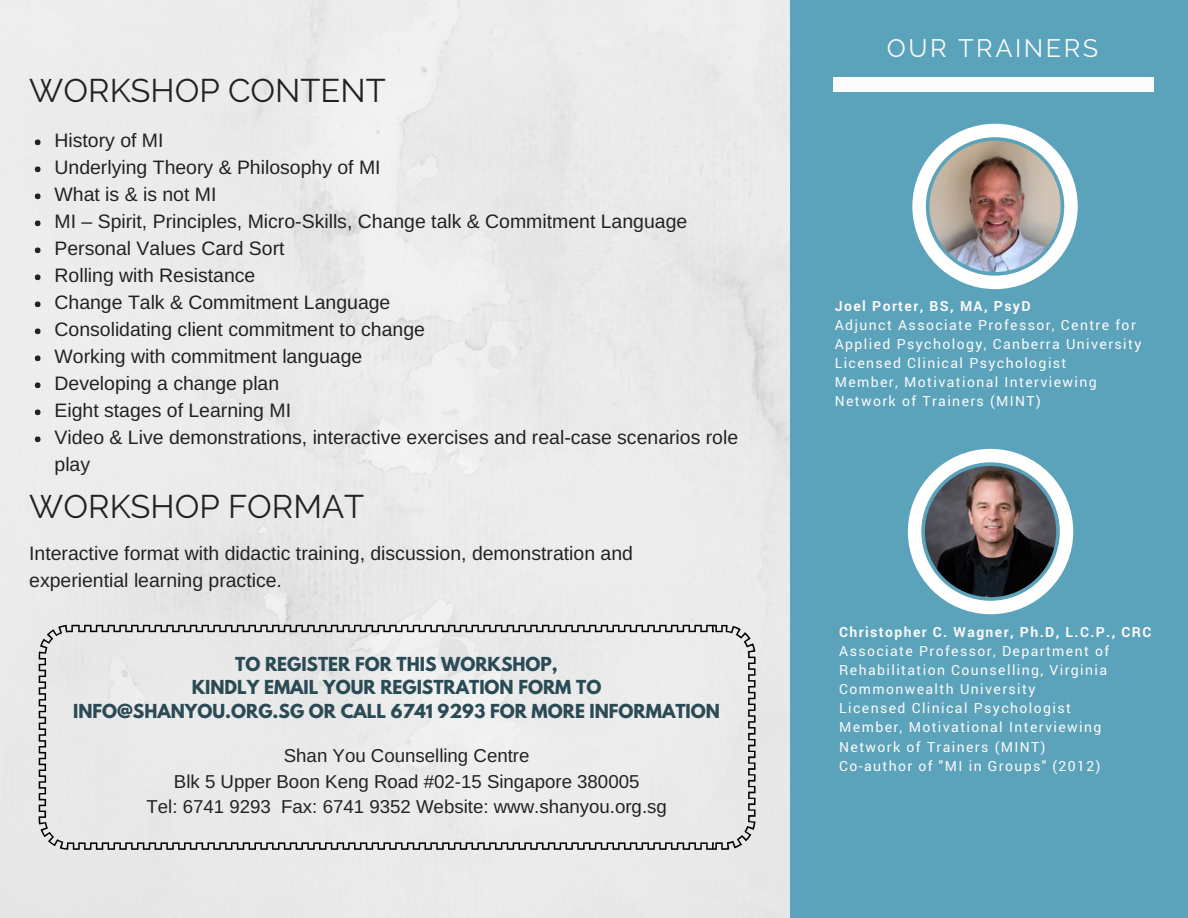
<style>
.page{position:relative;width:1188px;height:918px;background:#fff}
.page>*{position:absolute;margin:0;border:0;box-sizing:border-box;transform-origin:0 0}
.t1{font:32.7px "Raleway";color:#222}
.t2{font:25.2px "Raleway";letter-spacing:.1em;color:#fbfbfb}
.t3{font:19.5px/27px "Arimo";color:#222}
.t4{font:18.75px/25.8px "Arimo";color:#222;text-align:center}
.t5{font:700 17.1px/23.7px "League Spartan";color:#2a4b55;text-align:center}
.t6{font:13.95px/19.2px "Roboto";letter-spacing:.1em;color:#fbfbfb}
.t7{font:700 13.95px "Roboto";letter-spacing:.1em;color:#fbfbfb}
</style>
<div class="page">
<div style="left:0;top:0;width:790px;height:918px;background:#ebebeb"></div>
<div style="left:790px;top:0;width:398px;height:918px;background:#5ba2bb"></div>
<div style="left:834px;top:77px;width:320px;height:14px;background:#fbfbfb"></div>
<img style="left:912px;top:124px;width:166px;height:165px">
<div style="left:39px;top:625px;width:717px;height:224px;background:#eaeaea"></div>
<svg style="left:35px;top:140px;width:5px;height:5px"></svg>
<svg style="left:35px;top:166px;width:5px;height:6px"></svg>
<svg style="left:35px;top:194px;width:5px;height:5px"></svg>
<svg style="left:35px;top:220px;width:5px;height:6px"></svg>
<svg style="left:35px;top:248px;width:5px;height:5px"></svg>
<svg style="left:35px;top:274px;width:5px;height:6px"></svg>
<svg style="left:35px;top:302px;width:5px;height:5px"></svg>
<svg style="left:35px;top:328px;width:5px;height:6px"></svg>
<svg style="left:35px;top:356px;width:5px;height:5px"></svg>
<svg style="left:35px;top:382px;width:5px;height:6px"></svg>
<svg style="left:35px;top:410px;width:5px;height:5px"></svg>
<svg style="left:35px;top:436px;width:5px;height:6px"></svg>
<svg style="left:908px;top:449px;width:165px;height:165px"></svg>
<h1 class="t1" style="left:29px;top:72px;width:358px">WORKSHOP CONTENT</h1>
<p class="t3" style="left:55px;top:127px;width:685px">History of MI<br>Underlying Theory &amp; Philosophy of MI<br>What is &amp; is not MI<br>MI – Spirit, Principles, Micro-Skills, Change talk &amp; Commitment Language Personal Values Card Sort<br>Rolling with Resistance<br>Change Talk &amp; Commitment Language<br>Consolidating client commitment to change<br>Working with commitment language<br>Developing a change plan<br>Eight stages of Learning MI<br>Video &amp; Live demonstrations, interactive exercises and real-case scenarios role play</p>
<h1 class="t1" style="left:29px;top:487px;width:337px">WORKSHOP FORMAT</h1>
<p class="t3" style="left:29px;top:540px;width:605px">Interactive format with didactic training, discussion, demonstration and experiential learning practice.</p>
<p class="t5" style="left:73px;top:654px;width:648px">TO REGISTER FOR THIS WORKSHOP,<br>KINDLY EMAIL YOUR REGISTRATION FORM TO<br>INFO@SHANYOU.ORG.SG OR CALL 6741 9293 FOR MORE INFORMATION</p>
<p class="t4" style="left:146px;top:742px;width:522px">Shan You Counselling Centre<br>Blk 5 Upper Boon Keng Road #02-15 Singapore 380005<br>Tel: 6741 9293 Fax: 6741 9352 Website: www.shanyou.org.sg</p>
<p class="t2" style="left:887px;top:34px;width:213px">OUR TRAINERS</p>
<p class="t7" style="left:835px;top:296px;width:197px">Joel Porter, BS, MA, PsyD</p>
<p class="t6" style="left:835px;top:315px;width:308px">Adjunct Associate Professor, Centre for Applied Psychology, Canberra University Licensed Clinical Psychologist<br>Member, Motivational Interviewing Network of Trainers (MINT)</p>
<p class="t7" style="left:839px;top:622px;width:314px">Christopher C. Wagner, Ph.D, L.C.P., CRC</p>
<p class="t6" style="left:839px;top:641px;width:272px">Associate Professor, Department of Rehabilitation Counselling, Virginia Commonwealth University<br>Licensed Clinical Psychologist Member, Motivational Interviewing Network of Trainers (MINT)<br>Co-author of "MI in Groups" (2012)</p>
</div>
